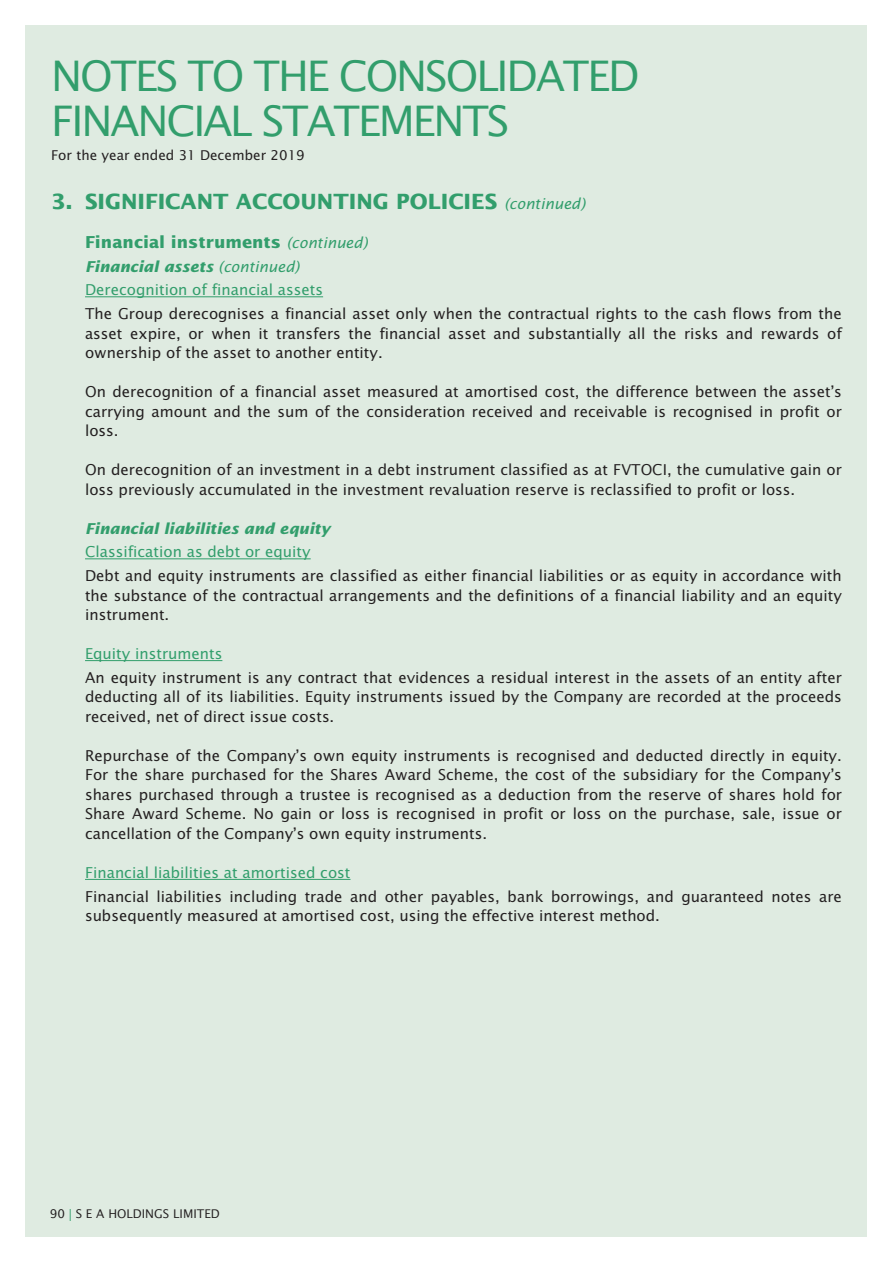
<style>
.page{position:relative;width:893px;height:1263px;background:#fff}
.page>*{position:absolute;margin:0;border:0;box-sizing:border-box;transform-origin:0 0}
.t1{font:42px/45px "Lucida Sans Std";letter-spacing:-.05em;color:#329e6c}
.t2{font:700 21px "Lucida Sans Std";color:#329e6c}
.t3{font:700 16.5px "Lucida Sans Std";color:#329e6c}
.t4{font:15px/19.5px "Lucida Sans Std";color:#231f20;text-align:justify}
.t5{font:15px/23.7px "Lucida Sans Std";color:#329e6c}
.t6{font:italic 700 15px "Lucida Sans Std";color:#329e6c}
.t7{font:italic 15px "Lucida Sans Std";color:#329e6c}
.t8{font:13.5px "Lucida Sans Std";color:#231f20}
.t9{font:12px "Lucida Sans Std";color:#231f20}
.s1{font-weight:400;font-style:italic;font-size:15px}
.s2{font-weight:700;font-style:italic}
.s3{font-style:italic}
.s4{color:#329e6c}
</style>
<div class="page">
<div style="left:26px;top:26px;width:841px;height:1211px;background:#dfebe1"></div>
<hr style="left:85px;top:296px;width:238px;height:1px;background:#329e6c">
<hr style="left:85px;top:558px;width:226px;height:1px;background:#329e6c">
<hr style="left:85px;top:660px;width:137px;height:1px;background:#329e6c">
<hr style="left:85px;top:879px;width:265px;height:1px;background:#329e6c">
<h1 class="t1" style="left:51px;top:54px;width:590px">Notes to the Con solidated<br>Financ ial Statements</h1>
<p class="t8" style="left:51px;top:147px;width:255px">For the year ended 31 December 2019</p>
<h2 class="t2" style="left:51px;top:189px;width:61px">3. SIGNIFICANT</h2>
<h2 class="t2" style="left:236px;top:189px;width:33px">ACCOUNTING</h2>
<h2 class="t2" style="left:396px;top:189px;width:28px">POLICIES</h2>
<p class="t7" style="left:504px;top:195px;width:82px">(continued)</p>
<p class="t3" style="left:85px;top:233px;width:284px">FINANCIAL INSTRUMENTS <span class="s1">(continued)</span></p>
<p class="t5" style="left:85px;top:255px;width:240px"><span class="s2">Financial assets</span> <span class="s3">(continued)<br></span>Derecognition of financial assets</p>
<p class="t4" style="left:85px;top:304px;width:758px">The Group derecognises a financial asset only when the contractual rights to the cash flows from the asset expire, or when it transfers the financial asset and substantially all the risks and rewards of ownership of the asset to another entity.</p>
<p class="t4" style="left:85px;top:382px;width:758px">On derecognition of a financial asset measured at amortised cost, the difference between the asset’s carrying amount and the sum of the consideration received and receivable is recognised in profit or loss.</p>
<p class="t4" style="left:85px;top:460px;width:758px">On derecognition of an investment in a debt instrument classified as at FVTOCI, the cumulative gain or loss previously accumulated in the investment revaluation reserve is reclassified to profit or loss.</p>
<p class="t6" style="left:85px;top:520px;width:247px">Financial liabilities and equity</p>
<p class="t5" style="left:85px;top:540px;width:227px">Classification as debt or equity</p>
<p class="t4" style="left:85px;top:566px;width:758px">Debt and equity instruments are classified as either financial liabilities or as equity in accordance with the substance of the contractual arrangements and the definitions of a financial liability and an equity instrument.</p>
<p class="t5" style="left:85px;top:642px;width:139px">Equity instruments</p>
<p class="t4" style="left:85px;top:668px;width:758px">An equity instrument is any contract that evidences a residual interest in the assets of an entity after deducting all of its liabilities. Equity instruments issued by the Company are recorded at the proceeds received, net of direct issue costs.</p>
<p class="t4" style="left:85px;top:746px;width:758px">Repurchase of the Company’s own equity instruments is recognised and deducted directly in equity.<br>For the share purchased for the Shares Award Scheme, the cost of the subsidiary for the Company’s shares purchased through a trustee is recognised as a deduction from the reserve of shares hold for Share Award Scheme. No gain or loss is recognised in profit or loss on the purchase, sale, issue or cancellation of the Company’s own equity instruments.</p>
<p class="t5" style="left:85px;top:861px;width:267px">Financial liabilities at amortised cost</p>
<p class="t4" style="left:85px;top:887px;width:758px">Financial liabilities including trade and other payables, bank borrowings, and guaranteed notes are subsequently measured at amortised cost, using the effective interest method.</p>
<p class="t9" style="left:50px;top:1206px;width:172px">90 <span class="s4">|</span> S E A HOLDINGS LIMITED</p>
</div>
